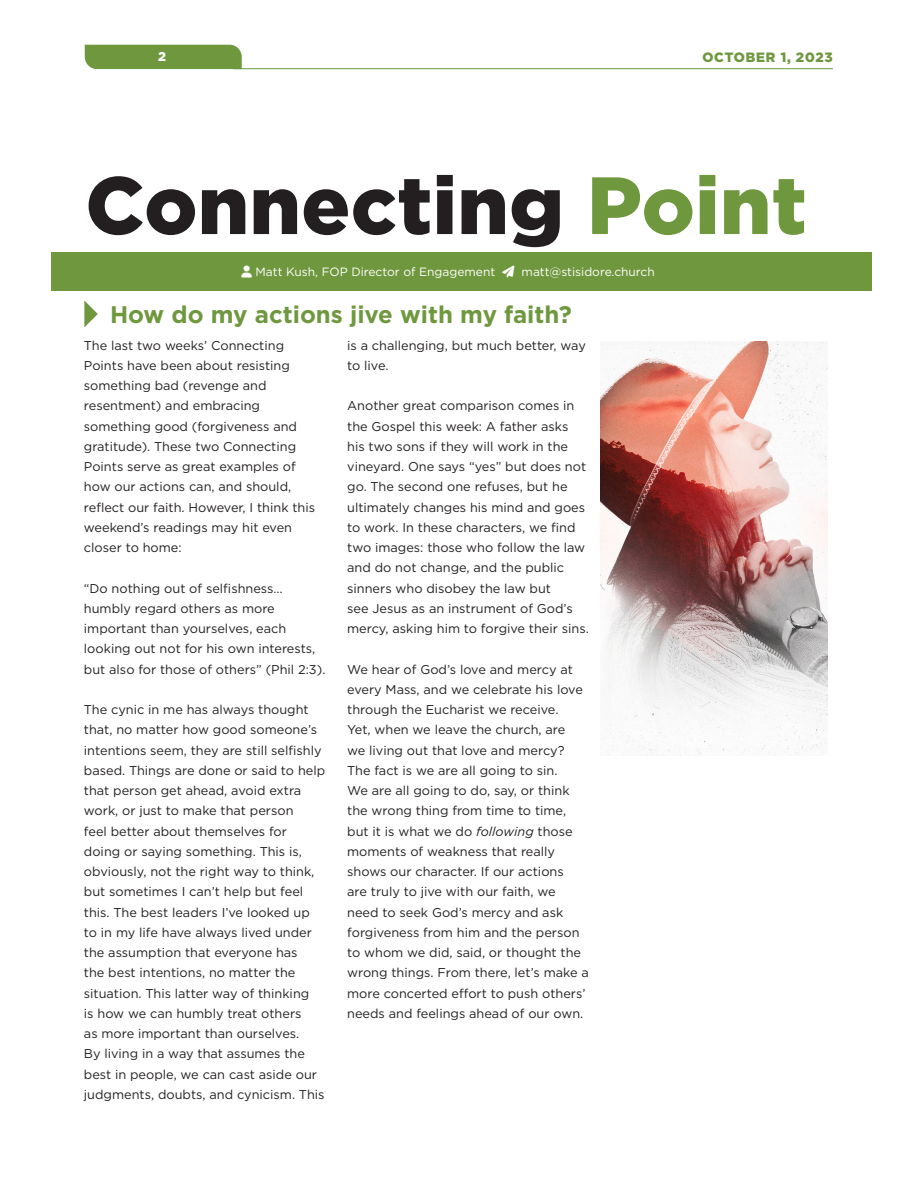
<style>
.page{position:relative;width:918px;height:1188px;background:#fff}
.page>*{position:absolute;margin:0;border:0;box-sizing:border-box;transform-origin:0 0}
.t1{font:900 81px "Gotham";letter-spacing:.005em;color:#231f20}
.Article_Lead_Line{font:700 24px "Gotham";color:#6f983e}
.t2{font:900 13.5px "Gotham";color:#6f983e}
.t3{font:12.75px/20.2px "Gotham";color:#231f20}
.t4{font:900 12.75px "Gotham";color:#fff}
.t5{font:12px "Gotham";color:#fff}
.s1{color:#6f983e}
.s2{font-style:italic}
</style>
<div class="page">
<hr style="left:233px;top:68px;width:600px;height:1px;background:#6f983e">
<div style="left:85px;top:45px;width:157px;height:24px;background:#6f983e"></div>
<img style="left:600px;top:342px;width:227px;height:414px">
<div style="left:51px;top:252px;width:821px;height:38px;background:#6f983e"></div>
<svg style="left:84px;top:301px;width:14px;height:26px"></svg>
<p class="t4" style="left:158px;top:48px;width:9px">2</p>
<p class="t2" style="left:702px;top:48px;width:132px">OCTOBER 1, 2023</p>
<h1 class="t1" style="left:85px;top:150px;width:723px">Connecting <span class="s1">Point</span></h1>
<p class="t5" style="left:256px;top:264px;width:401px">Matt Kush, FOP Director of Engagement ➢ matt@stisidore.church</p>
<p class="Article_Lead_Line" style="left:110px;top:299px;width:463px">How do my actions jive with my faith?</p>
<p class="t3" style="left:84px;top:335px;width:233px">The last two weeks’ Connecting<br>Points have been about resisting something bad (revenge and resentment) and embracing something good (forgiveness and gratitude). These two Connecting<br>Points serve as great examples of how our actions can, and should, reflect our faith. However, I think this weekend’s readings may hit even closer to home:</p>
<p class="t3" style="left:84px;top:578px;width:243px">“Do nothing out of selfishness… humbly regard others as more important than yourselves, each looking out not for his own interests, but also for those of others” (Phil 2:3).</p>
<p class="t3" style="left:84px;top:699px;width:243px">The cynic in me has always thought that, no matter how good someone’s intentions seem, they are still selfishly based. Things are done or said to help that person get ahead, avoid extra work, or just to make that person<br>feel better about themselves for doing or saying something. This is, obviously, not the right way to think, but sometimes I can’t help but feel this. The best leaders I’ve looked up to in my life have always lived under the assumption that everyone has<br>the best intentions, no matter the situation. This latter way of thinking<br>is how we can humbly treat others<br>as more important than ourselves.<br>By living in a way that assumes the best in people, we can cast aside our judgments, doubts, and cynicism. This</p>
<p class="t3" style="left:347px;top:335px;width:240px">is a challenging, but much better, way to live.</p>
<p class="t3" style="left:347px;top:395px;width:243px">Another great comparison comes in the Gospel this week: A father asks his two sons if they will work in the vineyard. One says “yes” but does not go. The second one refuses, but he ultimately changes his mind and goes to work. In these characters, we find two images: those who follow the law and do not change, and the public sinners who disobey the law but<br>see Jesus as an instrument of God’s mercy, asking him to forgive their sins.</p>
<p class="t3" style="left:347px;top:659px;width:243px">We hear of God’s love and mercy at every Mass, and we celebrate his love through the Eucharist we receive.<br>Yet, when we leave the church, are<br>we living out that love and mercy?<br>The fact is we are all going to sin.<br>We are all going to do, say, or think the wrong thing from time to time, but it is what we do <span class="s2">following</span> those moments of weakness that really shows our character. If our actions<br>are truly to jive with our faith, we need to seek God’s mercy and ask forgiveness from him and the person to whom we did, said, or thought the wrong things. From there, let’s make a more concerted effort to push others’ needs and feelings ahead of our own.</p>
</div>
